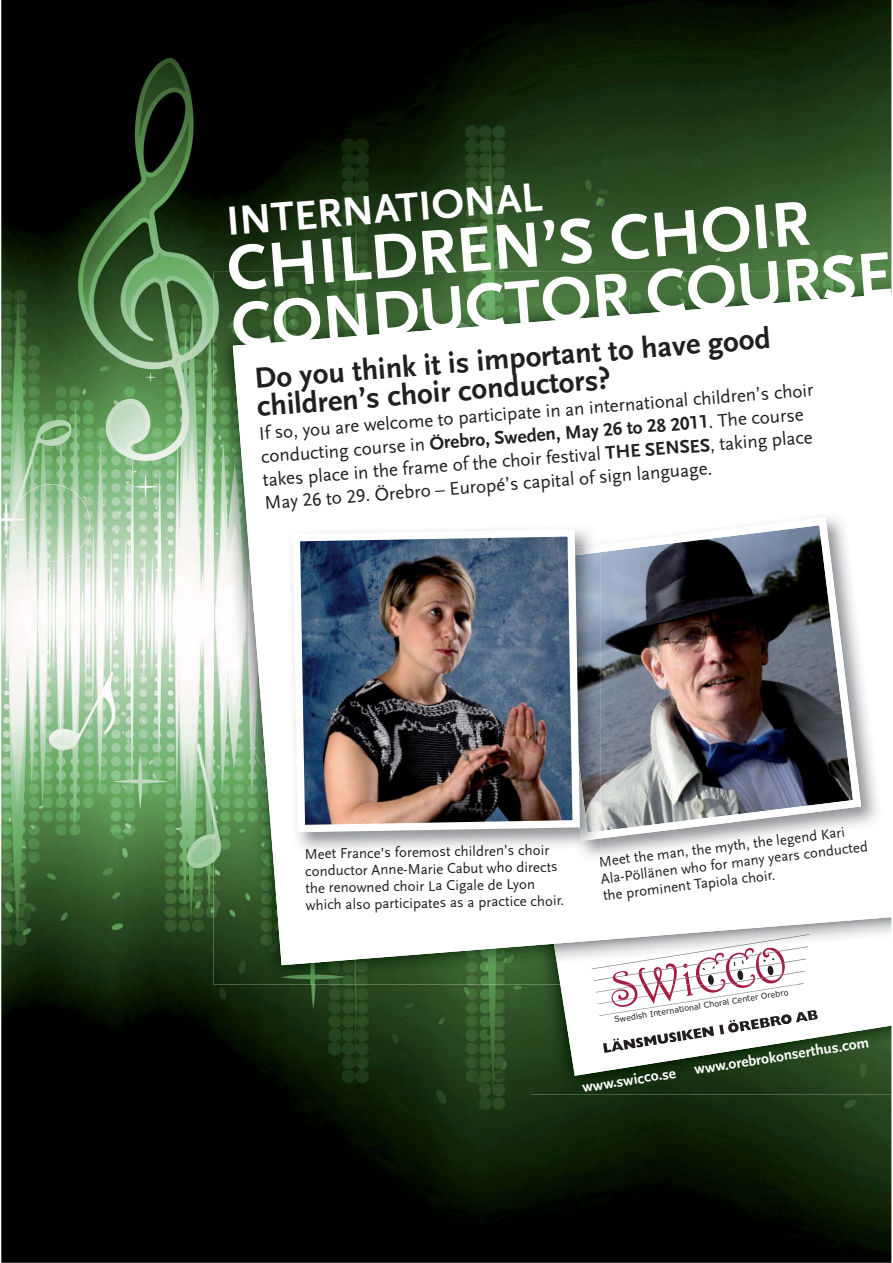
<style>
.page{position:relative;width:893px;height:1263px;background:#fff}
.page>*{position:absolute;margin:0;border:0;box-sizing:border-box;transform-origin:0 0}
.t1{font:700 66.15px/56.8px "Scala Sans LF";color:#fff}
.t2{font:49.95px "Harrington";color:#a41c41}
.t3{font:700 42.45px "Scala Sans LF";color:#fff}
.t4{font:700 30.3px/27.3px "Scala Sans LF";color:#231f20}
.t5{font:19.05px/24.8px "Scala Sans LF";color:#231f20}
.t6{font:700 15.15px "Scala Sans LF";color:#fff}
.t7{font:14.85px/17px "Scala Sans LF";color:#231f20}
.t8{font:7.95px "Verdana";color:#231f20}
.s1{font-weight:700}
</style>
<div class="page">
<img style="left:1px;top:0;width:890px;height:1263px">
<img style="left:531px;top:965px;width:360px;height:129px">
<svg style="left:550px;top:965px;width:341px;height:111px"></svg>
<img style="left:213px;top:272px;width:678px;height:70px">
<img style="left:213px;top:342px;width:75px;height:642px">
<img style="left:288px;top:965px;width:244px;height:19px">
<img style="left:554px;top:965px;width:337px;height:19px">
<svg style="left:592px;top:965px;width:226px;height:88px"></svg>
<svg style="left:233px;top:294px;width:658px;height:671px"></svg>
<img style="left:542px;top:514px;width:340px;height:347px">
<img style="left:600px;top:841px;width:94px;height:20px">
<img style="left:694px;top:840px;width:174px;height:21px">
<img style="left:545px;top:517px;width:316px;height:324px">
<img style="left:288px;top:525px;width:313px;height:328px">
<img style="left:545px;top:545px;width:56px;height:296px">
<img style="left:289px;top:525px;width:295px;height:311px">
<h3 class="t3" style="left:225px;top:206px;width:318px;rotate:-5deg">INTERNATIONAL</h3>
<h1 class="t1" style="left:226px;top:243px;width:664px;rotate:-4deg">CHILDREN’S CHOIR<br>CONDUCTOR COURSE</h1>
<h3 class="t4" style="left:254px;top:369px;width:519px;rotate:-5deg">Do you think it is important to have good children’s choir conductors?</h3>
<p class="t5" style="left:258px;top:420px;width:557px;rotate:-4deg">If so, you are welcome to participate in an international children’s choir conducting course in <span class="s1">Örebro, Sweden, May 26 to 28 2011</span>. The course</p>
<p class="t5" style="left:262px;top:468px;width:553px;line-height:23.2px;rotate:-4deg">takes place in the frame of the choir festival <span class="s1">THE SENSES</span>, taking place<br>May 26 to 29. Örebro – Europé’s capital of sign language.</p>
<p class="t7" style="left:305px;top:847px;width:260px;rotate:-1deg">Meet France’s foremost children’s choir conductor Anne-Marie Cabut who directs the renowned choir La Cigale de Lyon which also participates as a practice choir.</p>
<p class="t7" style="left:688px;top:844px;width:180px;text-indent:-91px;rotate:-7deg">Meet the man, the myth, the legend Kari<br>h f many years conducted</p>
<p class="t7" style="left:600px;top:872px;width:175px;rotate:-7deg">Ala-Pöllänen w o or<br>the prominent Tapiola choir.</p>
<h2 class="t2" style="left:605px;top:962px;width:181px;rotate:-9deg">SWiCCO</h2>
<p class="t8" style="left:614px;top:1015px;width:178px;rotate:-9deg">Swedish International Choral Center Orebro</p>
<p class="t6" style="left:581px;top:1081px;width:292px;rotate:-9deg">www.swicco.se www.orebrokonserthus.com</p>
</div>
